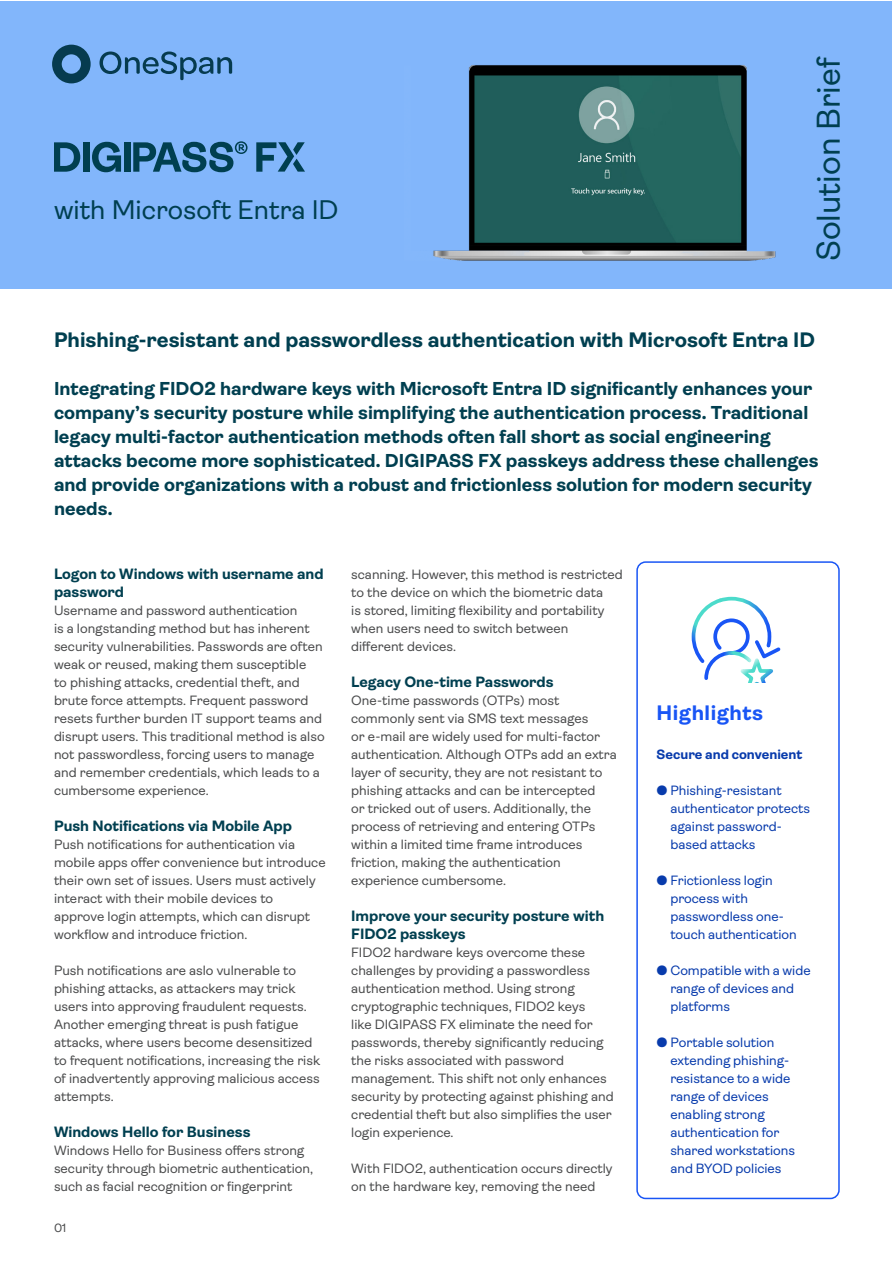
<style>
.page{position:relative;width:893px;height:1263px;background:#fff}
.page>*{position:absolute;margin:0;border:0;box-sizing:border-box;transform-origin:0 0}
.Angled_header_category_text{font:33px "Ambit";color:#003f50}
.Angled_header_category_text-2{font:27px "Ambit";color:#003f50}
.Intro_para{font:700 21px "Ambit";color:#003f50}
.Boxed_headline{font:700 21px "Ambit";letter-spacing:.025em;color:#1955f5}
.Intro_para-2{font:700 18.75px/24px "Ambit";color:#003f50}
.Text_body{font:700 15px/18px "Ambit";color:#003f50}
.Text_body-2{font:13.5px/18px "Ambit";color:#4b4c4d}
.Boxed_bullets{font:13.5px/18px "Ambit";color:#083bac}
.Boxed_subheader{font:700 13.5px "Ambit";color:#083bac}
.t1{font:12px "Ambit";color:#4b4c4d}
</style>
<div class="page">
<div style="left:1px;top:1px;width:891px;height:287px;background:#82b6fb"></div>
<svg style="left:54px;top:142px;width:26px;height:30px"></svg>
<div style="left:83px;top:142px;width:6px;height:30px;background:#003f50"></div>
<svg style="left:92px;top:142px;width:29px;height:30px"></svg>
<div style="left:124px;top:142px;width:6px;height:30px;background:#003f50"></div>
<svg style="left:133px;top:141px;width:115px;height:31px"></svg>
<svg style="left:256px;top:142px;width:49px;height:30px"></svg>
<img style="left:433px;top:65px;width:343px;height:196px">
<div style="left:636px;top:561px;width:204px;height:638px;border:2px solid #1955f5;border-radius:9px"></div>
<svg style="left:691px;top:596px;width:90px;height:86px"></svg>
<svg style="left:100px;top:52px;width:132px;height:28px"></svg>
<svg style="left:52px;top:45px;width:39px;height:38px"></svg>
<p class="Angled_header_category_text-2" style="left:54px;top:195px;width:286px">with Microsoft Entra ID</p>
<p class="Angled_header_category_text" style="left:810px;top:261px;width:207px;rotate:-90deg">Solution Brief</p>
<p class="Intro_para" style="left:54px;top:328px;width:763px">Phishing-resistant and passwordless authentication with Microsoft Entra ID</p>
<p class="Intro_para-2" style="left:54px;top:377px;width:766px">Integrating FIDO2 hardware keys with Microsoft Entra ID significantly enhances your company’s security posture while simplifying the authentication process. Traditional legacy multi-factor authentication methods often fall short as social engineering attacks become more sophisticated. DIGIPASS FX passkeys address these challenges and provide organizations with a robust and frictionless solution for modern security needs.</p>
<p class="Text_body" style="left:54px;top:565px;width:271px">Logon to Windows with username and password</p>
<p class="Text_body-2" style="left:54px;top:601px;width:272px">Username and password authentication<br>is a longstanding method but has inherent security vulnerabilities. Passwords are often weak or reused, making them susceptible<br>to phishing attacks, credential theft, and brute force attempts. Frequent password resets further burden IT support teams and disrupt users. This traditional method is also not passwordless, forcing users to manage and remember credentials, which leads to a cumbersome experience.</p>
<p class="Text_body" style="left:54px;top:817px;width:239px">Push Notifications via Mobile App</p>
<p class="Text_body-2" style="left:54px;top:835px;width:273px">Push notifications for authentication via mobile apps offer convenience but introduce their own set of issues. Users must actively interact with their mobile devices to approve login attempts, which can disrupt workflow and introduce friction.</p>
<p class="Text_body-2" style="left:54px;top:961px;width:254px">Push notifications are aslo vulnerable to phishing attacks, as attackers may trick users into approving fraudulent requests.</p>
<p class="Text_body-2" style="left:54px;top:1015px;width:268px">Another emerging threat is push fatigue attacks, where users become desensitized to frequent notifications, increasing the risk of inadvertently approving malicious access attempts.</p>
<p class="Text_body" style="left:54px;top:1123px;width:198px">Windows Hello for Business</p>
<p class="Text_body-2" style="left:54px;top:1141px;width:261px">Windows Hello for Business offers strong security through biometric authentication, such as facial recognition or fingerprint</p>
<p class="t1" style="left:54px;top:1222px;width:14px">01</p>
<p class="Text_body-2" style="left:351px;top:565px;width:273px">scanning. However, this method is restricted to the device on which the biometric data<br>is stored, limiting flexibility and portability when users need to switch between different devices.</p>
<p class="Text_body" style="left:351px;top:673px;width:204px">Legacy One-time Passwords</p>
<p class="Text_body-2" style="left:351px;top:691px;width:267px">One-time passwords (OTPs) most commonly sent via SMS text messages<br>or e-mail are widely used for multi-factor authentication. Although OTPs add an extra layer of security, they are not resistant to phishing attacks and can be intercepted<br>or tricked out of users. Additionally, the process of retrieving and entering OTPs within a limited time frame introduces friction, making the authentication experience cumbersome.</p>
<p class="Text_body" style="left:351px;top:907px;width:255px">Improve your security posture with<br>FIDO2 passkeys</p>
<p class="Text_body-2" style="left:351px;top:943px;width:264px">FIDO2 hardware keys overcome these challenges by providing a passwordless authentication method. Using strong cryptographic techniques, FIDO2 keys<br>like DIGIPASS FX eliminate the need for passwords, thereby significantly reducing the risks associated with password management. This shift not only enhances security by protecting against phishing and credential theft but also simplifies the user login experience.</p>
<p class="Text_body-2" style="left:351px;top:1159px;width:263px">With FIDO2, authentication occurs directly on the hardware key, removing the need</p>
<p class="Boxed_headline" style="left:657px;top:701px;width:108px">Highlights</p>
<p class="Boxed_subheader" style="left:657px;top:747px;width:147px">Secure and convenient</p>
<p class="Boxed_bullets" style="left:670px;top:781px;width:141px;text-indent:-14px">● Phishing-resistant authenticator protects against password&shy;based attacks</p>
<p class="Boxed_bullets" style="left:670px;top:871px;width:128px;text-indent:-14px">● Frictionless login process with passwordless one&shy;touch authentication</p>
<p class="Boxed_bullets" style="left:670px;top:961px;width:142px;text-indent:-14px">● Compatible with a wide range of devices and platforms</p>
<p class="Boxed_bullets" style="left:670px;top:1033px;width:126px;text-indent:-14px">● Portable solution extending phishing&shy;resistance to a wide range of devices enabling strong authentication for shared workstations and BYOD policies</p>
</div>
